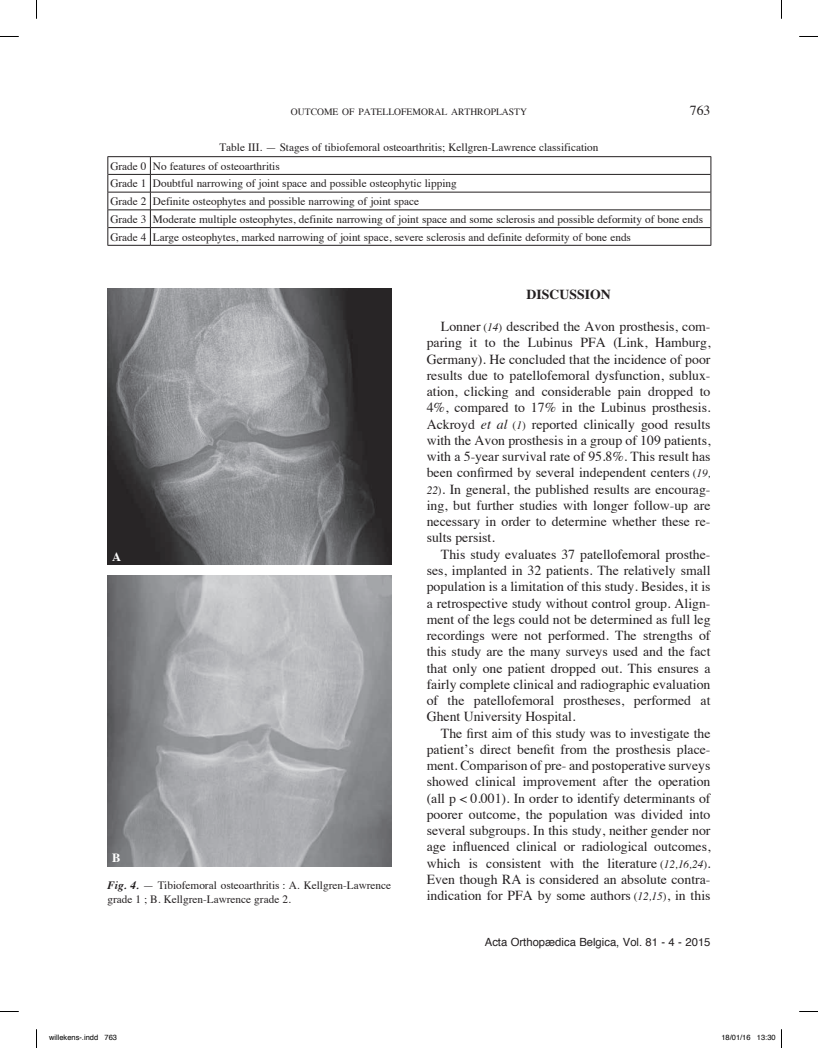
<style>
.page{position:relative;width:818px;height:1048px;background:#fff}
.page>*{position:absolute;margin:0;border:0;box-sizing:border-box;transform-origin:0 0}
.t1{font:13.75px/16.2px "Times";color:#231f20;text-align:justify}
.t2{font:700 13.75px "Times";color:#231f20}
.t3{font:13.75px "Times";color:#231f20}
.t4{font:700 12.5px "Times";color:#fff}
.t5{font:11.25px/17.9px "Times";color:#231f20}
.t6{font:11.25px "Helvetica";color:#231f20}
.t7{font:9.62px "Times";color:#231f20}
.t8{font:7.5px "Helvetica";color:#000}
.s1{font-weight:700;font-style:italic}
.s2{font-size:11.25px}
.s3{font-style:italic;font-size:11.25px}
.s4{font-style:italic}
</style>
<div class="page">
<svg style="left:107px;top:157px;width:1px;height:88px"></svg>
<svg style="left:710px;top:157px;width:1px;height:88px"></svg>
<hr style="left:108px;top:174px;width:42px;height:1px;background:#231f20">
<hr style="left:150px;top:174px;width:560px;height:1px;background:#231f20">
<hr style="left:108px;top:192px;width:42px;height:1px;background:#231f20">
<hr style="left:150px;top:192px;width:560px;height:1px;background:#231f20">
<hr style="left:108px;top:210px;width:42px;height:1px;background:#231f20">
<hr style="left:150px;top:210px;width:560px;height:1px;background:#231f20">
<hr style="left:108px;top:227px;width:42px;height:1px;background:#231f20">
<hr style="left:150px;top:227px;width:560px;height:1px;background:#231f20">
<svg style="left:150px;top:157px;width:1px;height:88px"></svg>
<hr style="left:107px;top:156px;width:43px;height:1px;background:#231f20">
<hr style="left:150px;top:156px;width:560px;height:1px;background:#231f20">
<hr style="left:107px;top:245px;width:43px;height:1px;background:#231f20">
<hr style="left:150px;top:245px;width:560px;height:1px;background:#231f20">
<img style="left:107px;top:288px;width:284px;height:276px">
<img style="left:107px;top:575px;width:284px;height:291px">
<svg style="left:0;top:36px;width:19px;height:1px"></svg>
<svg style="left:799px;top:36px;width:18px;height:1px"></svg>
<svg style="left:0;top:1011px;width:19px;height:1px"></svg>
<svg style="left:799px;top:1011px;width:18px;height:1px"></svg>
<svg style="left:36px;top:0;width:1px;height:19px"></svg>
<svg style="left:36px;top:1029px;width:1px;height:18px"></svg>
<p class="t7" style="left:291px;top:103px;width:237px">OUTCOME OF PATELLOFEMORAL ARTHROPLASTY</p>
<p class="t3" style="left:689px;top:98px;width:22px">763</p>
<p class="t5" style="left:110px;top:138px;width:594px;text-indent:109px">Table III. — Stages of tibiofemoral osteoarthritis; Kellgren-Lawrence classification<br>Grade 0 No features of osteoarthritis<br>Grade 1 Doubtful narrowing of joint space and possible osteophytic lipping<br>Grade 2 Definite osteophytes and possible narrowing of joint space<br>Grade 3 Moderate multiple osteophytes, definite narrowing of joint space and some sclerosis and possible deformity of bone ends Grade 4 Large osteophytes, marked narrowing of joint space, severe sclerosis and definite deformity of bone ends</p>
<p class="t4" style="left:112px;top:544px;width:11px">A</p>
<p class="t4" style="left:112px;top:845px;width:10px">B</p>
<p class="t5" style="left:107px;top:877px;width:285px;line-height:13.8px"><span class="s1">Fig. 4.</span> — Tibiofemoral osteoarthritis : A. Kellgren-Lawrence grade 1 ; B. Kellgren-Lawrence grade 2.</p>
<p class="t2" style="left:526px;top:281px;width:52px">DISCUSSION</p>
<p class="t1" style="left:426px;top:317px;width:285px;text-indent:14px">Lonner <span class="s2">(</span><span class="s3">14</span><span class="s2">)</span> described the Avon prosthesis, com&shy;paring it to the Lubinus PFA (Link, Hamburg, Germany). He concluded that the incidence of poor results due to patellofemoral dysfunction, sublux&shy;ation, clicking and considerable pain dropped to 4%, compared to 17% in the Lubinus prosthesis.<br>Ackroyd <span class="s4">et al</span> <span class="s2">(</span><span class="s3">1</span><span class="s2">)</span> reported clinically good results with the Avon prosthesis in a group of 109 patients, with a 5-year survival rate of 95.8%. This result has been confirmed by several independent centers <span class="s2">(</span><span class="s3">19, 22</span><span class="s2">)</span>. In general, the published results are encourag&shy;ing, but further studies with longer follow-up are necessary in order to determine whether these re&shy;sults persist.</p>
<p class="t1" style="left:426px;top:544px;width:285px;text-indent:14px">This study evaluates 37 patellofemoral prosthe&shy;ses, implanted in 32 patients. The relatively small population is a limitation of this study. Besides, it is a retrospective study without control group. Align&shy;ment of the legs could not be determined as full leg recordings were not performed. The strengths of this study are the many surveys used and the fact that only one patient dropped out. This ensures a fairly complete clinical and radiographic evaluation of the patellofemoral prostheses, performed at Ghent University Hospital.</p>
<p class="t1" style="left:426px;top:723px;width:285px;text-indent:14px">The first aim of this study was to investigate the patient’s direct benefit from the prosthesis place&shy;ment. Comparison of pre- and postoperative surveys showed clinical improvement after the operation (all p &lt; 0.001). In order to identify determinants of poorer outcome, the population was divided into several subgroups. In this study, neither gender nor age influenced clinical or radiological outcomes, which is consistent with the literature <span class="s2">(</span><span class="s3">12,16,24</span><span class="s2">)</span>.<br>Even though RA is considered an absolute contra&shy;indication for PFA by some authors <span class="s2">(</span><span class="s3">12,15</span><span class="s2">)</span>, in this</p>
<p class="t6" style="left:484px;top:933px;width:227px">Acta Orthopædica Belgica, Vol. 81 - 4 - 2015</p>
<p class="t8" style="left:49px;top:1031px;width:69px">willekens-.indd 763</p>
<p class="t8" style="left:721px;top:1031px;width:56px">18/01/16 13:30</p>
</div>
